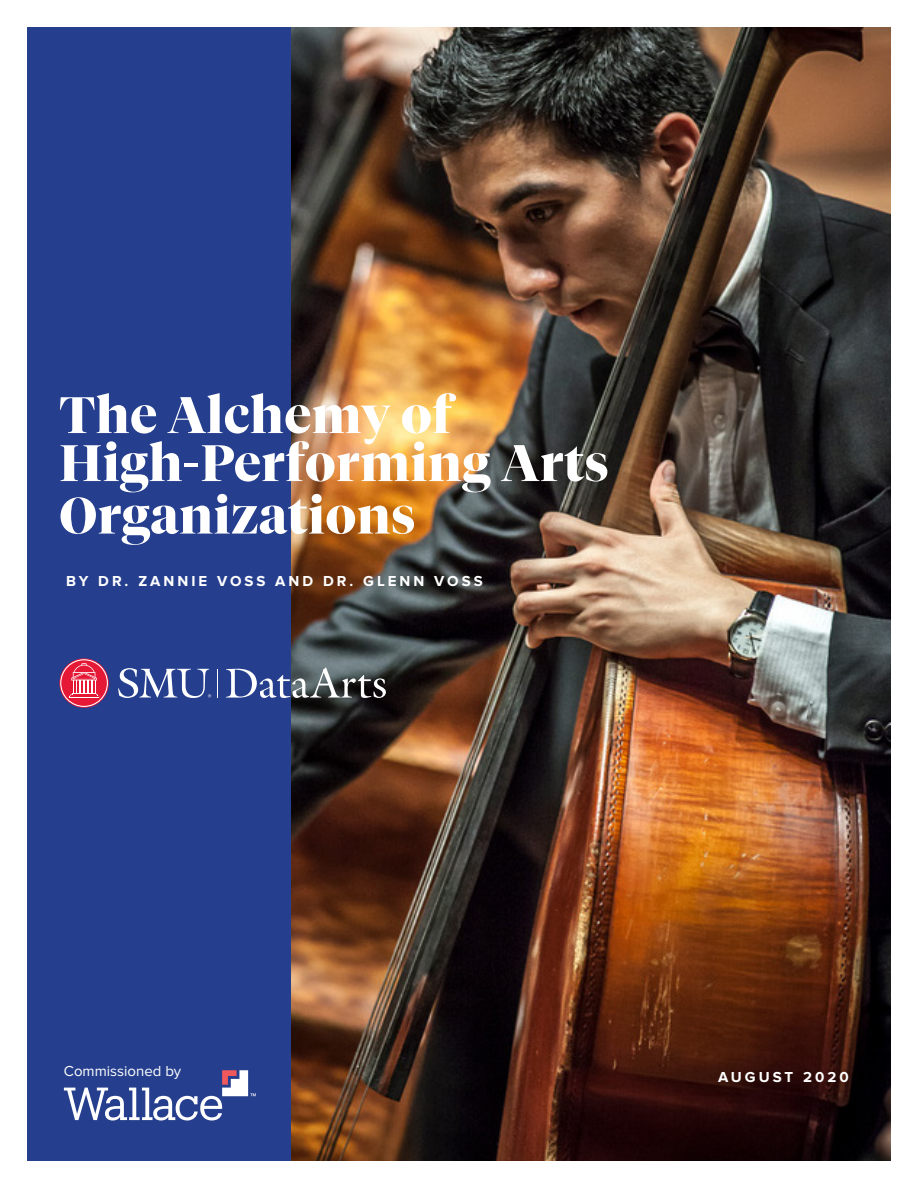
<style>
.page{position:relative;width:918px;height:1188px;background:#fff}
.page>*{position:absolute;margin:0;border:0;box-sizing:border-box;transform-origin:0 0}
.t1{font:700 51px "Tiempos Fine";letter-spacing:.02em;color:#fff}
.t2{font:700 15px "Proxima Nova";letter-spacing:.2em;color:#fff}
.t3{font:15px "Proxima Nova";color:#fff}
</style>
<div class="page">
<img style="left:291px;top:27px;width:600px;height:1134px">
<div style="left:27px;top:27px;width:264px;height:1134px;background:#253f8e"></div>
<svg style="left:226px;top:667px;width:160px;height:31px"></svg>
<svg style="left:60px;top:659px;width:48px;height:48px"></svg>
<svg style="left:217px;top:669px;width:1px;height:28px"></svg>
<svg style="left:118px;top:668px;width:93px;height:30px"></svg>
<svg style="left:64px;top:1070px;width:192px;height:50px"></svg>
<p class="t1" style="left:59px;top:385px;width:393px">The Alchemy of</p>
<p class="t1" style="left:59px;top:433px;width:551px">High-Performing Arts</p>
<p class="t1" style="left:59px;top:485px;width:357px">Organizations</p>
<p class="t2" style="left:66px;top:572px;width:418px">BY DR. ZANNIE VOSS AND DR. GLENN VOSS</p>
<p class="t3" style="left:64px;top:1062px;width:119px">Commissioned by</p>
<p class="t2" style="left:718px;top:1068px;width:132px">AUGUST 2020</p>
</div>
